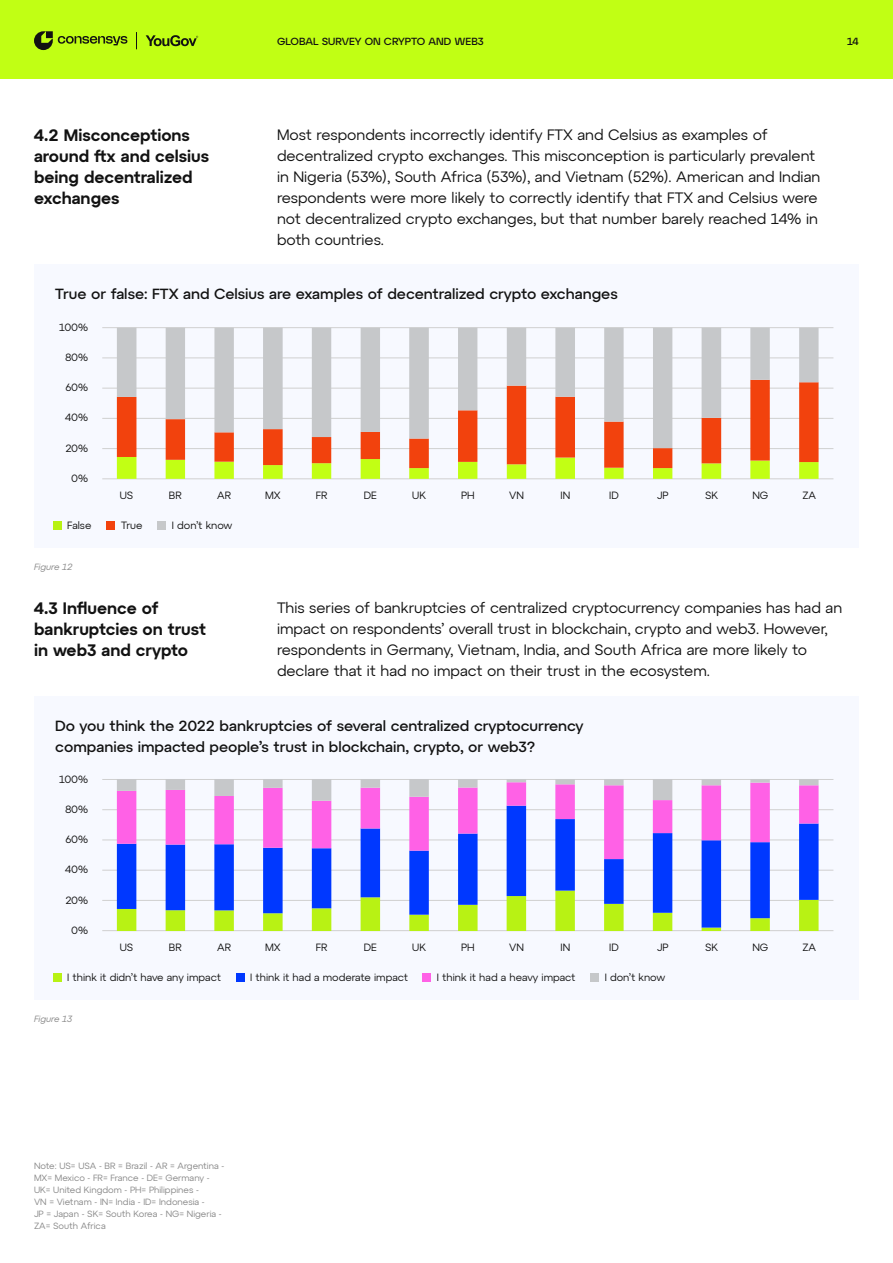
<style>
.page{position:relative;width:893px;height:1263px;background:#fff}
.page>*{position:absolute;margin:0;border:0;box-sizing:border-box;transform-origin:0 0}
.t1{font:600 16.5px/21px "Atyp Text";color:#121212}
.t2{font:15px/21px "Atyp Text";color:#121212}
.t3{font:500 15px/21px "Atyp Text";color:#121212}
.t4{font:10.5px "Atyp Text";color:#121212}
.t5{font:500 10.5px "Atyp Display";color:#121212}
.t6{font:9px/12px "Atyp Text";color:#888}
.t7{font:italic 9px "Atyp Text";color:#888}
</style>
<div class="page">
<div style="left:0;top:0;width:893px;height:79px;background:#c1ff14"></div>
<svg style="left:146px;top:35px;width:52px;height:11px"></svg>
<svg style="left:136px;top:32px;width:1px;height:17px"></svg>
<svg style="left:34px;top:31px;width:93px;height:19px"></svg>
<div style="left:34px;top:264px;width:825px;height:284px;background:#f7f9ff"></div>
<div style="left:34px;top:697px;width:825px;height:303px;background:#f7f9ff"></div>
<hr style="left:102px;top:327px;width:731px;height:1px;background:#d0d0d0">
<hr style="left:102px;top:779px;width:731px;height:1px;background:#d0d0d0">
<hr style="left:102px;top:357px;width:731px;height:1px;background:#d0d0d0">
<hr style="left:102px;top:809px;width:731px;height:1px;background:#d0d0d0">
<hr style="left:102px;top:388px;width:731px;height:1px;background:#d0d0d0">
<hr style="left:102px;top:839px;width:731px;height:1px;background:#d0d0d0">
<hr style="left:102px;top:418px;width:731px;height:1px;background:#d0d0d0">
<hr style="left:102px;top:870px;width:731px;height:1px;background:#d0d0d0">
<hr style="left:102px;top:448px;width:731px;height:1px;background:#d0d0d0">
<hr style="left:102px;top:900px;width:731px;height:1px;background:#d0d0d0">
<hr style="left:102px;top:478px;width:731px;height:1px;background:#d0d0d0">
<hr style="left:102px;top:930px;width:731px;height:1px;background:#d0d0d0">
<div style="left:53px;top:522px;width:8px;height:8px;background:#b8f214"></div>
<div style="left:53px;top:973px;width:8px;height:8px;background:#b8f214"></div>
<div style="left:107px;top:522px;width:8px;height:8px;background:#f2420d"></div>
<div style="left:236px;top:973px;width:8px;height:8px;background:#0038ff"></div>
<div style="left:158px;top:522px;width:8px;height:8px;background:#c6c8ca"></div>
<div style="left:423px;top:973px;width:8px;height:8px;background:#ff61e6"></div>
<div style="left:591px;top:973px;width:8px;height:8px;background:#c6c8ca"></div>
<svg style="left:117px;top:468px;width:702px;height:11px"></svg>
<svg style="left:117px;top:448px;width:702px;height:20px"></svg>
<svg style="left:117px;top:328px;width:702px;height:120px"></svg>
<svg style="left:117px;top:927px;width:702px;height:4px"></svg>
<svg style="left:117px;top:859px;width:702px;height:68px"></svg>
<svg style="left:117px;top:801px;width:702px;height:58px"></svg>
<svg style="left:117px;top:780px;width:702px;height:21px"></svg>
<p class="t1" style="left:34px;top:124px;width:177px">4.2 Misconceptions around ftx and celsius being decentralized exchanges</p>
<p class="t5" style="left:277px;top:33px;width:208px">GLOBAL SURVEY ON CRYPTO AND WEB3</p>
<p class="t5" style="left:847px;top:33px;width:13px">14</p>
<p class="t2" style="left:277px;top:123px;width:545px">Most respondents incorrectly identify FTX and Celsius as examples of decentralized crypto exchanges. This misconception is particularly prevalent in Nigeria (53%), South Africa (53%), and Vietnam (52%). American and Indian respondents were more likely to correctly identify that FTX and Celsius were not decentralized crypto exchanges, but that number barely reached 14% in both countries.</p>
<p class="t3" style="left:55px;top:282px;width:564px">True or false: FTX and Celsius are examples of decentralized crypto exchanges</p>
<p class="t4" style="left:59px;top:319px;width:31px">100%</p>
<p class="t4" style="left:65px;top:349px;width:25px">80%</p>
<p class="t4" style="left:66px;top:380px;width:24px">60%</p>
<p class="t4" style="left:65px;top:410px;width:25px">40%</p>
<p class="t4" style="left:65px;top:440px;width:24px">20%</p>
<p class="t4" style="left:71px;top:470px;width:18px">0%</p>
<p class="t4" style="left:67px;top:517px;width:26px">False</p>
<p class="t7" style="left:34px;top:560px;width:40px">Figure 12</p>
<p class="t4" style="left:120px;top:488px;width:15px">US</p>
<p class="t4" style="left:121px;top:517px;width:23px">True</p>
<p class="t4" style="left:169px;top:488px;width:14px">BR</p>
<p class="t4" style="left:217px;top:488px;width:15px">AR</p>
<p class="t4" style="left:172px;top:517px;width:62px">I don’t know</p>
<p class="t1" style="left:34px;top:597px;width:173px">4.3 Influence of bankruptcies on trust in web3 and crypto</p>
<p class="t4" style="left:265px;top:488px;width:17px">MX</p>
<p class="t4" style="left:316px;top:488px;width:13px">FR</p>
<p class="t4" style="left:364px;top:488px;width:15px">DE</p>
<p class="t4" style="left:412px;top:488px;width:15px">UK</p>
<p class="t4" style="left:461px;top:488px;width:15px">PH</p>
<p class="t4" style="left:509px;top:488px;width:16px">VN</p>
<p class="t4" style="left:560px;top:488px;width:11px">IN</p>
<p class="t4" style="left:609px;top:488px;width:11px">ID</p>
<p class="t4" style="left:657px;top:488px;width:13px">JP</p>
<p class="t4" style="left:705px;top:488px;width:15px">SK</p>
<p class="t4" style="left:752px;top:488px;width:18px">NG</p>
<p class="t4" style="left:802px;top:488px;width:15px">ZA</p>
<p class="t2" style="left:277px;top:596px;width:567px">This series of bankruptcies of centralized cryptocurrency companies has had an impact on respondents’ overall trust in blockchain, crypto and web3. However, respondents in Germany, Vietnam, India, and South Africa are more likely to declare that it had no impact on their trust in the ecosystem.</p>
<p class="t3" style="left:55px;top:714px;width:530px">Do you think the 2022 bankruptcies of several centralized cryptocurrency companies impacted people’s trust in blockchain, crypto, or web3?</p>
<p class="t4" style="left:59px;top:771px;width:31px">100%</p>
<p class="t4" style="left:65px;top:801px;width:25px">80%</p>
<p class="t4" style="left:66px;top:831px;width:24px">60%</p>
<p class="t4" style="left:65px;top:862px;width:25px">40%</p>
<p class="t4" style="left:65px;top:892px;width:24px">20%</p>
<p class="t4" style="left:71px;top:922px;width:18px">0%</p>
<p class="t4" style="left:120px;top:939px;width:15px">US</p>
<p class="t4" style="left:169px;top:939px;width:14px">BR</p>
<p class="t4" style="left:217px;top:939px;width:15px">AR</p>
<p class="t4" style="left:67px;top:969px;width:155px">I think it didn’t have any impact</p>
<p class="t7" style="left:34px;top:1012px;width:40px">Figure 13</p>
<p class="t4" style="left:265px;top:939px;width:17px">MX</p>
<p class="t4" style="left:316px;top:939px;width:13px">FR</p>
<p class="t4" style="left:364px;top:939px;width:15px">DE</p>
<p class="t4" style="left:412px;top:939px;width:15px">UK</p>
<p class="t4" style="left:461px;top:939px;width:15px">PH</p>
<p class="t4" style="left:509px;top:939px;width:16px">VN</p>
<p class="t4" style="left:560px;top:939px;width:11px">IN</p>
<p class="t4" style="left:609px;top:939px;width:11px">ID</p>
<p class="t4" style="left:657px;top:939px;width:13px">JP</p>
<p class="t4" style="left:250px;top:969px;width:159px">I think it had a moderate impact</p>
<p class="t4" style="left:437px;top:969px;width:140px">I think it had a heavy impact</p>
<p class="t4" style="left:605px;top:969px;width:62px">I don’t know</p>
<p class="t4" style="left:705px;top:939px;width:15px">SK</p>
<p class="t4" style="left:752px;top:939px;width:18px">NG</p>
<p class="t4" style="left:802px;top:939px;width:15px">ZA</p>
<p class="t6" style="left:34px;top:1159px;width:192px">Note: US= USA - BR = Brazil - AR = Argentina - MX= Mexico - FR= France - DE= Germany - UK= United Kingdom - PH= Philippines -<br>VN = Vietnam - IN= India - ID= Indonesia -<br>JP = Japan - SK= South Korea - NG= Nigeria - ZA= South Africa</p>
</div>
